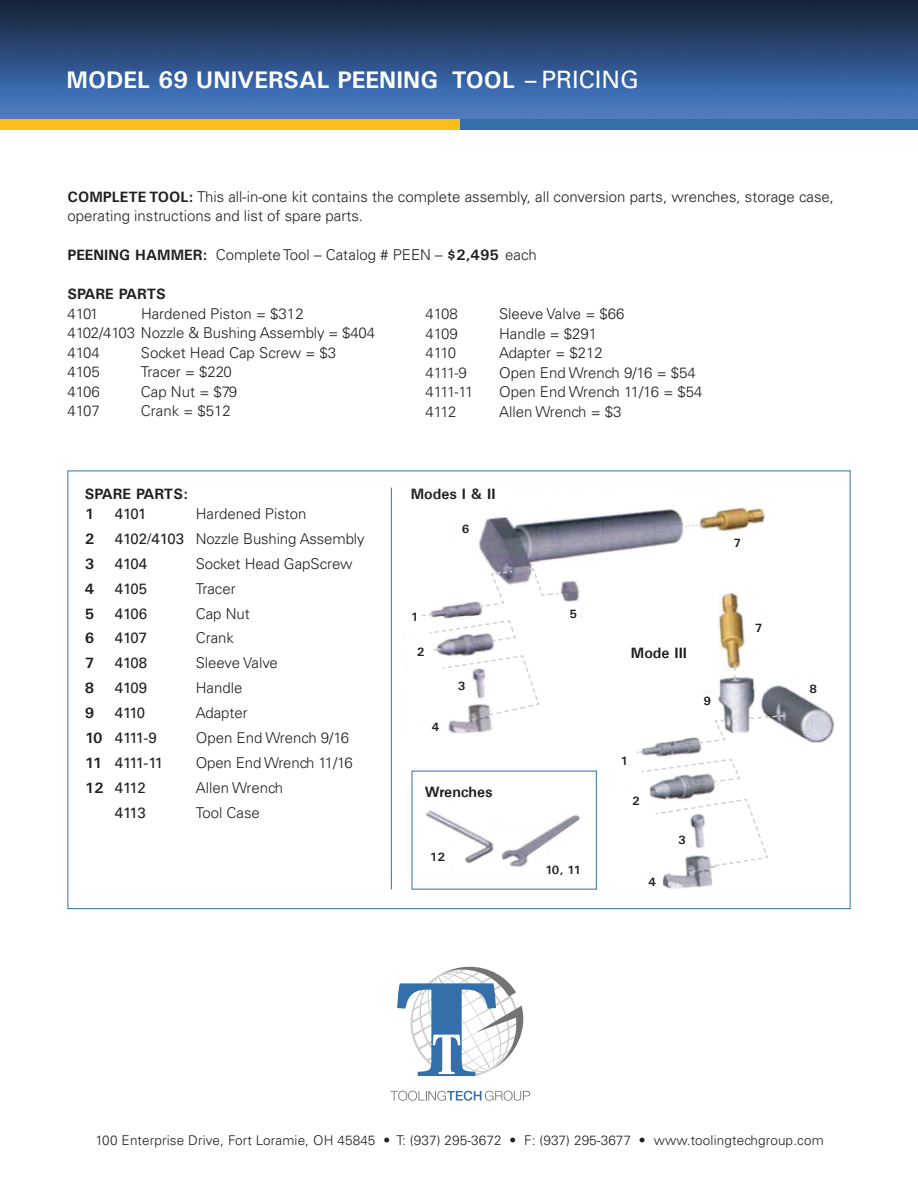
<style>
.page{position:relative;width:918px;height:1188px;background:#fff}
.page>*{position:absolute;margin:0;border:0;box-sizing:border-box;transform-origin:0 0}
.t1{font:700 24px "Univers";color:#fff}
.t2{font:300 15px/19.5px "Univers";color:#231f20}
.t3{font:15px "Univers";letter-spacing:-.015em;color:#231f20}
.t4{font:700 15px/19.5px "Univers";color:#231f20}
.t5{font:300 13.5px "Univers";letter-spacing:.01em;color:#231f20}
.t6{font:700 12px "Univers";color:#231f20}
.s1{font-weight:400}
.s2{font-weight:700}
</style>
<div class="page">
<img style="left:0;top:0;width:918px;height:119px">
<div style="left:459px;top:119px;width:459px;height:11px;background:#3370a9"></div>
<div style="left:0;top:119px;width:459px;height:11px;background:#fbbd1a"></div>
<img style="left:404px;top:507px;width:361px;height:227px">
<img style="left:425px;top:810px;width:155px;height:57px">
<hr style="left:391px;top:488px;width:1px;height:402px;background:#3370a9">
<img style="left:614px;top:571px;width:221px;height:318px">
<svg style="left:420px;top:568px;width:140px;height:148px"></svg>
<svg style="left:684px;top:524px;width:18px;height:4px"></svg>
<svg style="left:734px;top:665px;width:2px;height:16px"></svg>
<svg style="left:748px;top:714px;width:38px;height:6px"></svg>
<svg style="left:699px;top:718px;width:33px;height:26px"></svg>
<svg style="left:635px;top:750px;width:106px;height:33px"></svg>
<svg style="left:654px;top:798px;width:115px;height:70px"></svg>
<svg style="left:397px;top:967px;width:127px;height:109px"></svg>
<svg style="left:390px;top:1091px;width:140px;height:10px"></svg>
<h1 class="t1" style="left:67px;top:65px;width:574px">MODEL 69 UNIVERSAL PEENING TOOL – <span class="s1">PRICING</span></h1>
<p class="t2" style="left:68px;top:187px;width:768px"><span class="s2">COMPLETE TOOL:</span> This all-in-one kit contains the complete assembly, all conversion parts, wrenches, storage case, operating instructions and list of spare parts.</p>
<p class="t2" style="left:68px;top:245px;width:471px"><span class="s2">PEENING HAMMER:</span> Complete Tool – Catalog # PEEN – <span class="s2">$2,495</span> each</p>
<p class="t4" style="left:68px;top:284px;width:100px">SPARE PARTS</p>
<p class="t2" style="left:68px;top:304px;width:33px">4101</p>
<p class="t2" style="left:67px;top:304px;width:309px;text-indent:74px">Hardened Piston = $312<br>4102/4103 Nozzle &amp; Bushing Assembly = $404<br>4104</p>
<p class="t2" style="left:426px;top:304px;width:34px">4108</p>
<p class="t2" style="left:499px;top:304px;width:127px">Sleeve Valve = $66</p>
<p class="t2" style="left:426px;top:323px;width:34px">4109</p>
<p class="t2" style="left:499px;top:323px;width:100px">Handle = $291</p>
<p class="t2" style="left:426px;top:343px;width:32px">4110</p>
<p class="t2" style="left:499px;top:343px;width:105px">Adapter = $212</p>
<p class="t2" style="left:426px;top:362px;width:43px">4111-9</p>
<p class="t2" style="left:499px;top:362px;width:198px">Open End Wrench 9/16 = $54</p>
<p class="t2" style="left:426px;top:382px;width:49px">4111-11</p>
<p class="t2" style="left:499px;top:382px;width:205px">Open End Wrench 11/16 = $54</p>
<p class="t2" style="left:426px;top:401px;width:32px">4112</p>
<p class="t2" style="left:499px;top:401px;width:124px">Allen Wrench = $3</p>
<p class="t2" style="left:141px;top:343px;width:197px">Socket Head Cap Screw = $3</p>
<p class="t2" style="left:67px;top:362px;width:34px">4105</p>
<p class="t2" style="left:141px;top:362px;width:92px">Tracer = $220</p>
<p class="t2" style="left:67px;top:382px;width:34px">4106</p>
<p class="t2" style="left:141px;top:382px;width:98px">Cap Nut = $79</p>
<p class="t2" style="left:67px;top:401px;width:34px">4107</p>
<p class="t2" style="left:141px;top:401px;width:91px">Crank = $512</p>
<p class="t4" style="left:85px;top:484px;width:105px">SPARE PARTS:<br>1</p>
<p class="t3" style="left:115px;top:505px;width:33px">4101</p>
<p class="t2" style="left:196px;top:504px;width:112px">Hardened Piston</p>
<p class="t4" style="left:85px;top:529px;width:11px">2</p>
<p class="t2" style="left:115px;top:529px;width:251px"><span class="s1">4102/4103</span> Nozzle Bushing Assembly</p>
<p class="t4" style="left:85px;top:554px;width:11px">3</p>
<p class="t3" style="left:115px;top:554px;width:34px">4104</p>
<p class="t2" style="left:196px;top:554px;width:159px">Socket Head GapScrew</p>
<p class="t4" style="left:85px;top:578px;width:11px">4</p>
<p class="t3" style="left:115px;top:579px;width:34px">4105</p>
<p class="t2" style="left:196px;top:579px;width:41px">Tracer</p>
<p class="t4" style="left:85px;top:603px;width:11px">5</p>
<p class="t3" style="left:115px;top:604px;width:34px">4106</p>
<p class="t2" style="left:196px;top:603px;width:56px">Cap Nut</p>
<p class="t4" style="left:85px;top:628px;width:11px">6</p>
<p class="t3" style="left:115px;top:629px;width:34px">4107</p>
<p class="t2" style="left:196px;top:628px;width:40px">Crank</p>
<p class="t4" style="left:85px;top:653px;width:11px">7</p>
<p class="t3" style="left:115px;top:654px;width:34px">4108</p>
<p class="t2" style="left:196px;top:653px;width:84px">Sleeve Valve</p>
<p class="t4" style="left:85px;top:678px;width:11px">8</p>
<p class="t3" style="left:115px;top:679px;width:34px">4109</p>
<p class="t2" style="left:196px;top:678px;width:48px">Handle</p>
<p class="t4" style="left:85px;top:703px;width:11px">9</p>
<p class="t3" style="left:115px;top:704px;width:32px">4110</p>
<p class="t2" style="left:196px;top:703px;width:54px">Adapter</p>
<p class="t3" style="left:85px;top:729px;width:74px"><span class="s2">10</span> 4111-9</p>
<p class="t2" style="left:196px;top:728px;width:155px">Open End Wrench 9/16</p>
<p class="t3" style="left:85px;top:754px;width:80px"><span class="s2">11</span> 4111-11</p>
<p class="t2" style="left:196px;top:753px;width:159px">Open End Wrench 11/16</p>
<p class="t3" style="left:85px;top:778px;width:63px"><span class="s2">12</span> 4112</p>
<p class="t2" style="left:196px;top:778px;width:89px">Allen Wrench</p>
<p class="t3" style="left:115px;top:803px;width:33px">4113</p>
<p class="t2" style="left:196px;top:803px;width:66px">Tool Case</p>
<p class="t4" style="left:411px;top:484px;width:86px">Modes I &amp; II</p>
<p class="t6" style="left:462px;top:521px;width:9px">6</p>
<p class="t6" style="left:411px;top:610px;width:9px">1</p>
<p class="t6" style="left:417px;top:645px;width:9px">2</p>
<p class="t6" style="left:432px;top:720px;width:9px">4</p>
<p class="t6" style="left:458px;top:679px;width:9px">3</p>
<p class="t4" style="left:425px;top:782px;width:69px">Wrenches</p>
<p class="t6" style="left:430px;top:849px;width:17px">12</p>
<p class="t6" style="left:569px;top:606px;width:9px">5</p>
<p class="t6" style="left:545px;top:862px;width:37px">10, 11</p>
<p class="t6" style="left:734px;top:536px;width:9px">7</p>
<p class="t4" style="left:631px;top:643px;width:58px">Mode III</p>
<p class="t6" style="left:704px;top:693px;width:9px">9</p>
<p class="t6" style="left:620px;top:753px;width:9px">1</p>
<p class="t6" style="left:632px;top:793px;width:9px">2</p>
<p class="t6" style="left:649px;top:874px;width:9px">4</p>
<p class="t6" style="left:678px;top:832px;width:9px">3</p>
<p class="t6" style="left:755px;top:620px;width:9px">7</p>
<p class="t6" style="left:809px;top:681px;width:9px">8</p>
<p class="t5" style="left:96px;top:1132px;width:730px">100 Enterprise Drive, Fort Loramie, OH 45845 • T: (937) 295-3672 • F: (937) 295-3677 • www.toolingtechgroup.com</p>
</div>
